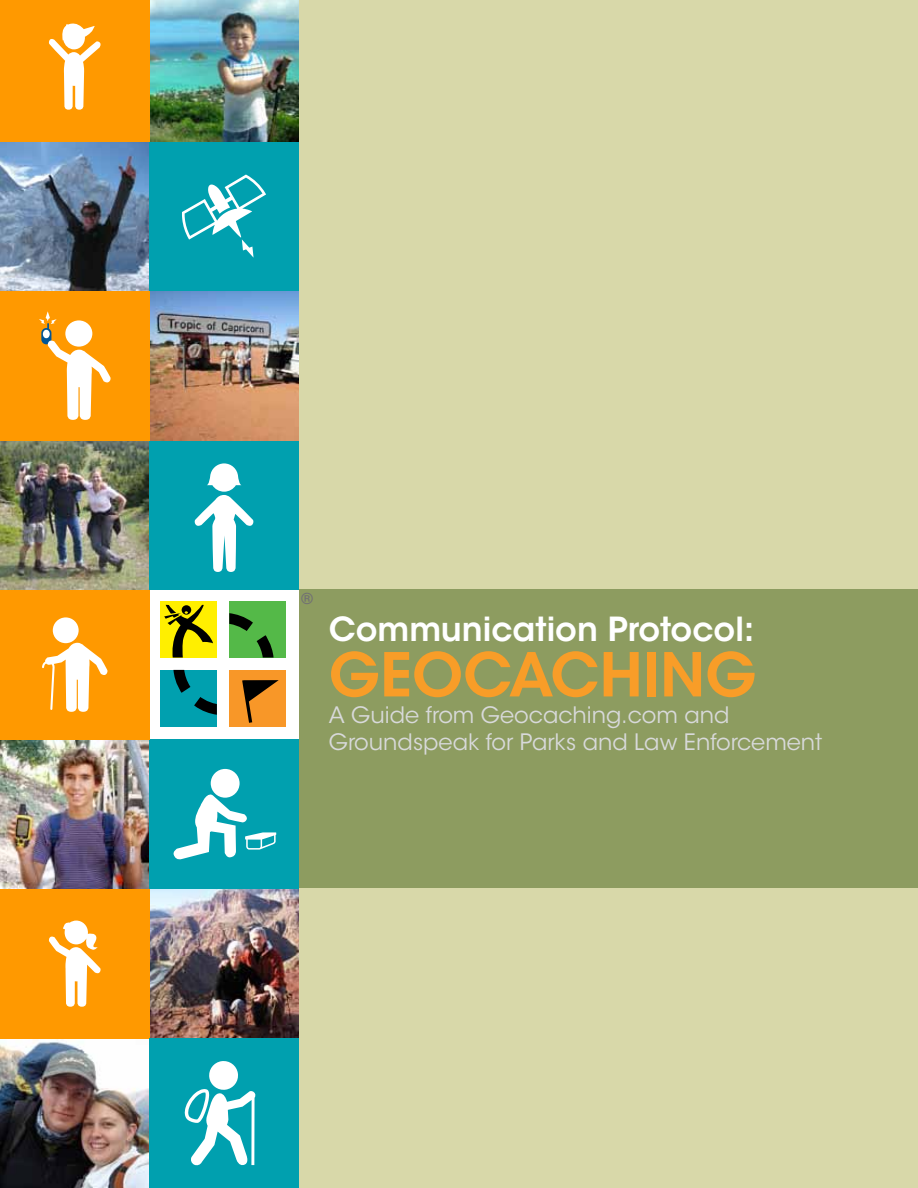
<style>
.page{position:relative;width:918px;height:1188px;background:#d8d8a9}
.page>*{position:absolute;margin:0;border:0;box-sizing:border-box;transform-origin:0 0}
.t1{font:600 60px "ITC Avant Garde Std";color:#f89d28}
.t2{font:600 33px "ITC Avant Garde Std";color:#fff}
.t3{font:22.5px/27px "ITC Avant Garde Std";color:#d8d9da}
.t4{font:600 15px "ITC Avant Garde Std";color:#717073}
</style>
<div class="page">
<div style="left:1px;top:590px;width:917px;height:298px;background:#8d9c60"></div>
<div style="left:148px;top:590px;width:151px;height:149px;background:#fff"></div>
<div style="left:160px;top:601px;width:57px;height:57px;background:#ffef00"></div>
<div style="left:229px;top:601px;width:57px;height:57px;background:#54b948"></div>
<div style="left:160px;top:670px;width:57px;height:56px;background:#00a0af"></div>
<div style="left:229px;top:670px;width:57px;height:56px;background:#f89728"></div>
<svg style="left:229px;top:613px;width:45px;height:45px"></svg>
<svg style="left:173px;top:670px;width:44px;height:45px"></svg>
<svg style="left:242px;top:680px;width:37px;height:43px"></svg>
<svg style="left:164px;top:605px;width:49px;height:53px"></svg>
<img style="left:0;top:440px;width:149px;height:150px">
<img style="left:0;top:739px;width:149px;height:150px">
<img style="left:150px;top:889px;width:149px;height:149px">
<img style="left:0;top:1038px;width:149px;height:150px">
<div style="left:0;top:889px;width:150px;height:149px;background:#f90"></div>
<svg style="left:49px;top:921px;width:52px;height:86px"></svg>
<div style="left:149px;top:440px;width:150px;height:150px;background:#00a0af"></div>
<svg style="left:194px;top:463px;width:60px;height:109px"></svg>
<img style="left:0;top:141px;width:149px;height:150px">
<img style="left:150px;top:291px;width:149px;height:149px">
<div style="left:0;top:291px;width:150px;height:149px;background:#f90"></div>
<svg style="left:39px;top:311px;width:72px;height:109px"></svg>
<div style="left:149px;top:141px;width:150px;height:150px;background:#00a0af"></div>
<svg style="left:182px;top:175px;width:84px;height:83px"></svg>
<div style="left:149px;top:1038px;width:150px;height:150px;background:#00a0af"></div>
<svg style="left:185px;top:1061px;width:71px;height:105px"></svg>
<div style="left:149px;top:739px;width:150px;height:150px;background:#00a0af"></div>
<div style="left:211px;top:769px;width:29px;height:29px;background:#fff;border-radius:50%"></div>
<svg style="left:173px;top:793px;width:103px;height:67px"></svg>
<img style="left:150px;top:0;width:149px;height:141px">
<div style="left:0;top:0;width:150px;height:141px;background:#f90"></div>
<svg style="left:49px;top:23px;width:52px;height:87px"></svg>
<div style="left:0;top:590px;width:150px;height:149px;background:#f90"></div>
<div style="left:53px;top:617px;width:26px;height:26px;background:#fff;border-radius:50%"></div>
<svg style="left:42px;top:643px;width:66px;height:69px"></svg>
<p class="t4" style="left:301px;top:589px;width:13px">®</p>
<h2 class="t2" style="left:329px;top:608px;width:427px">Communication Protocol:</h2>
<h1 class="t1" style="left:329px;top:637px;width:419px">Geocaching</h1>
<p class="t3" style="left:329px;top:702px;width:495px">A Guide from Geocaching.com and<br>Groundspeak for Parks and Law Enforcement</p>
</div>
